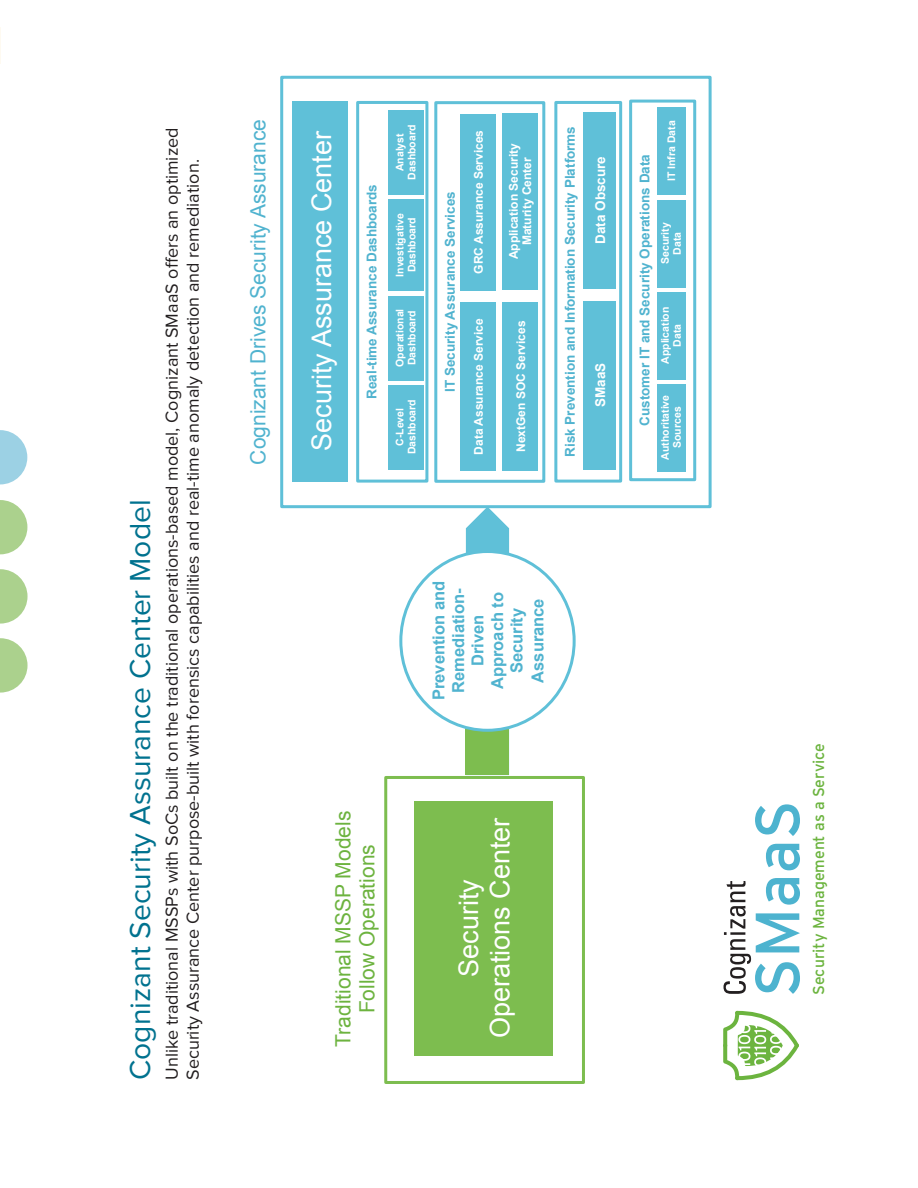
<style>
.page{position:relative;width:918px;height:1188px;background:#fff}
.page>*{position:absolute;margin:0;border:0;box-sizing:border-box;transform-origin:0 0}
.t1{font:30px "Proxima Nova";color:#00728f}
.t2{font:27px/31.5px "Arial";color:#fff;text-align:center}
.t3{font:21px/24px "Arial";color:#6db33f;text-align:center}
.t4{font:21px "Arial";color:#50b3cf}
.t5{font:18px/21px "Proxima Nova";color:#231f20}
.t6{font:700 16.5px/19.5px "Arial";color:#50b3cf;text-align:center}
.t7{font:15.75px "Interstate";color:#6cb43f}
.t8{font:700 13.5px "Arial";color:#50b3cf}
.t9{font:700 13.5px "Arial";color:#fff}
.t10{font:700 12px/13.5px "Arial";color:#fff;text-align:center}
.t11{font:700 10.5px/12px "Arial";color:#fff;text-align:center}
</style>
<div class="page">
<svg style="left:0;top:430px;width:27px;height:54px"></svg>
<svg style="left:0;top:500px;width:27px;height:54px"></svg>
<svg style="left:0;top:569px;width:28px;height:55px"></svg>
<svg style="left:0;top:638px;width:28px;height:55px"></svg>
<svg style="left:0;top:27px;width:1px;height:37px"></svg>
<div style="left:280px;top:76px;width:432px;height:432px;border:3px solid #5fc0d8"></div>
<div style="left:384px;top:776px;width:201px;height:308px;border:3px solid #7dbd4f"></div>
<div style="left:414px;top:801px;width:139px;height:255px;background:#7dbd4f"></div>
<div style="left:293px;top:101px;width:55px;height:380px;background:#5fc0d8"></div>
<svg style="left:466px;top:507px;width:43px;height:48px"></svg>
<div style="left:466px;top:629px;width:43px;height:146px;background:#7dbd4f"></div>
<div style="left:401px;top:552px;width:173px;height:178px;background:#fff;border-radius:50%"></div>
<div style="left:434px;top:101px;width:111px;height:382px;border:3px solid #5fc0d8"></div>
<div style="left:460px;top:303px;width:36px;height:168px;background:#5fc0d8"></div>
<div style="left:503px;top:303px;width:35px;height:168px;background:#5fc0d8"></div>
<div style="left:460px;top:114px;width:36px;height:176px;background:#5fc0d8"></div>
<div style="left:503px;top:113px;width:35px;height:177px;background:#5fc0d8"></div>
<div style="left:554px;top:101px;width:68px;height:382px;border:3px solid #5fc0d8"></div>
<div style="left:583px;top:301px;width:33px;height:168px;background:#5fc0d8"></div>
<div style="left:583px;top:112px;width:33px;height:177px;background:#5fc0d8"></div>
<div style="left:356px;top:101px;width:72px;height:382px;border:3px solid #5fc0d8"></div>
<div style="left:388px;top:385px;width:35px;height:84px;background:#5fc0d8"></div>
<div style="left:388px;top:296px;width:35px;height:84px;background:#5fc0d8"></div>
<div style="left:388px;top:200px;width:35px;height:91px;background:#5fc0d8"></div>
<div style="left:388px;top:111px;width:35px;height:84px;background:#5fc0d8"></div>
<div style="left:629px;top:100px;width:67px;height:381px;border:3px solid #5fc0d8"></div>
<div style="left:657px;top:384px;width:28px;height:87px;background:#5fc0d8"></div>
<div style="left:657px;top:292px;width:28px;height:87px;background:#5fc0d8"></div>
<div style="left:657px;top:200px;width:28px;height:88px;background:#5fc0d8"></div>
<div style="left:657px;top:107px;width:28px;height:88px;background:#5fc0d8"></div>
<svg style="left:723px;top:878px;width:77px;height:116px"></svg>
<svg style="left:766px;top:844px;width:34px;height:26px"></svg>
<svg style="left:755px;top:804px;width:45px;height:32px"></svg>
<svg style="left:723px;top:1011px;width:76px;height:69px"></svg>
<p class="t1" style="left:123px;top:1080px;width:582px;rotate:-90deg">Cognizant Security Assurance Center Model</p>
<p class="t5" style="left:162px;top:1080px;width:954px;rotate:-90deg">Unlike traditional MSSPs with SoCs built on the traditional operations-based model, Cognizant SMaaS offers an optimized<br>Security Assurance Center purpose-built with forensics capabilities and real-time anomaly detection and remediation.</p>
<p class="t4" style="left:244px;top:465px;width:347px;rotate:-90deg">Cognizant Drives Security Assurance</p>
<p class="t2" style="left:306px;top:451px;width:321px;rotate:-90deg">Security Assurance Center</p>
<p class="t8" style="left:363px;top:399px;width:216px;rotate:-90deg">Real-time Assurance Dashboards</p>
<p class="t11" style="left:394px;top:180px;width:56px;rotate:-90deg">Analyst<br>Dashboard</p>
<p class="t11" style="left:394px;top:277px;width:65px;rotate:-90deg">Investigative<br>Dashboard</p>
<p class="t11" style="left:394px;top:367px;width:60px;text-align:left;rotate:-90deg">Operational<br>Dashboard</p>
<p class="t11" style="left:394px;top:454px;width:56px;rotate:-90deg">C-Level<br>Dashboard</p>
<p class="t8" style="left:441px;top:392px;width:202px;rotate:-90deg">IT Security Assurance Services</p>
<p class="t10" style="left:472px;top:274px;width:145px;rotate:-90deg">GRC Assurance Services</p>
<p class="t10" style="left:507px;top:259px;width:118px;rotate:-90deg">Application Security<br>Maturity Center</p>
<p class="t10" style="left:472px;top:455px;width:138px;rotate:-90deg">Data Assurance Service</p>
<p class="t10" style="left:514px;top:452px;width:133px;rotate:-90deg">NextGen SOC Services</p>
<p class="t8" style="left:561px;top:457px;width:332px;rotate:-90deg">Risk Prevention and Information Security Platforms</p>
<p class="t9" style="left:591px;top:244px;width:89px;rotate:-90deg">Data Obscure</p>
<p class="t9" style="left:591px;top:407px;width:46px;rotate:-90deg">SMaaS</p>
<p class="t8" style="left:636px;top:426px;width:273px;rotate:-90deg">Customer IT and Security Operations Data</p>
<p class="t11" style="left:666px;top:181px;width:62px;rotate:-90deg">IT Infra Data</p>
<p class="t11" style="left:660px;top:264px;width:43px;rotate:-90deg">Security<br>Data</p>
<p class="t11" style="left:660px;top:364px;width:59px;rotate:-90deg">Application<br>Data</p>
<p class="t11" style="left:660px;top:460px;width:66px;rotate:-90deg">Authoritative<br>Sources</p>
<p class="t3" style="left:331px;top:1047px;width:237px;rotate:-90deg">Traditional MSSP Models<br>Follow Operations</p>
<p class="t6" style="left:430px;top:700px;width:121px;rotate:-90deg">Prevention and<br>Remediation-<br>Driven<br>Approach to<br>Security</p>
<p class="t6" style="left:529px;top:683px;width:86px;rotate:-90deg">Assurance</p>
<p class="t2" style="left:453px;top:1038px;width:222px;rotate:-90deg">Security<br>Operations Center</p>
<p class="t7" style="left:810px;top:995px;width:253px;rotate:-90deg">Security Management as a Service</p>
</div>
